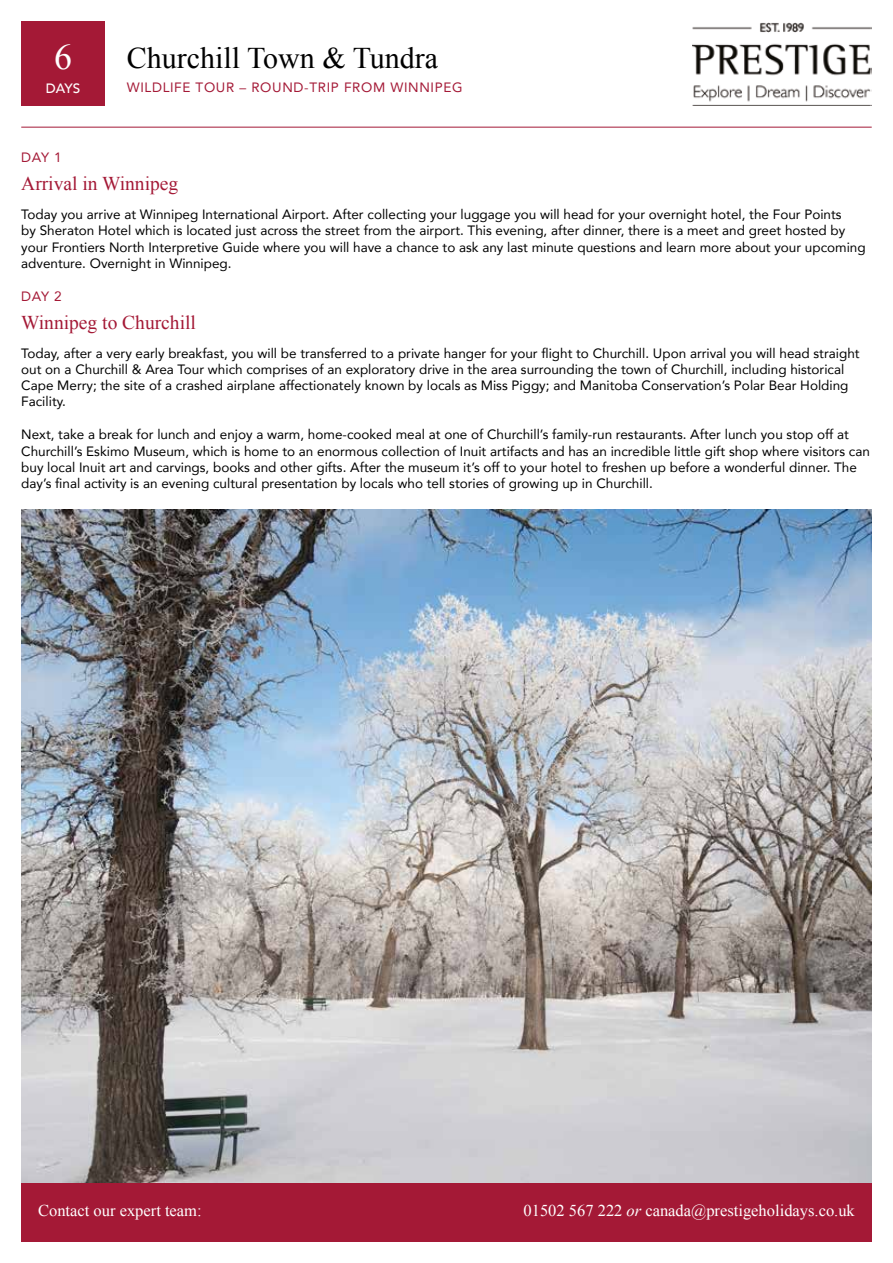
<style>
.page{position:relative;width:893px;height:1263px;background:#fff}
.page>*{position:absolute;margin:0;border:0;box-sizing:border-box;transform-origin:0 0}
.t1{font:36px "Times New Roman";color:#fff}
.t2{font:30px "Times New Roman";color:#000}
.Heading_Trip{font:19.5px "Times New Roman";color:#a41936}
.Body_Text_Contact{font:16.5px "Times New Roman";color:#fff}
.Body_Text{font:13.5px/16.2px "Avenir";color:#000}
.Heading_Day{font:13.5px "Avenir";letter-spacing:.05em;color:#a41936}
.t3{font:500 13.5px "Avenir";color:#fff}
.s1{font-style:italic}
</style>
<div class="page">
<img style="left:693px;top:22px;width:179px;height:83px">
<div style="left:21px;top:21px;width:84px;height:85px;background:#a41936"></div>
<div style="left:21px;top:1183px;width:851px;height:59px;background:#a41936"></div>
<hr style="left:21px;top:127px;width:851px;height:1px;background:#a41936">
<img style="left:21px;top:509px;width:850px;height:674px">
<h1 class="t1" style="left:54px;top:33px;width:19px">6</h1>
<p class="t3" style="left:46px;top:76px;width:36px">DAYS</p>
<h2 class="t2" style="left:127px;top:37px;width:313px">Churchill Town &amp; Tundra</h2>
<p class="Heading_Day" style="left:127px;top:77px;width:337px">WILDLIFE TOUR – ROUND-TRIP FROM WINNIPEG</p>
<p class="Heading_Day" style="left:21px;top:147px;width:42px">DAY 1</p>
<p class="Heading_Trip" style="left:21px;top:170px;width:159px">Arrival in Winnipeg</p>
<p class="Body_Text" style="left:21px;top:206px;width:846px">Today you arrive at Winnipeg International Airport. After collecting your luggage you will head for your overnight hotel, the Four Points<br>by Sheraton Hotel which is located just across the street from the airport. This evening, after dinner, there is a meet and greet hosted by your Frontiers North Interpretive Guide where you will have a chance to ask any last minute questions and learn more about your upcoming adventure. Overnight in Winnipeg.</p>
<p class="Heading_Day" style="left:21px;top:285px;width:42px">DAY 2</p>
<p class="Heading_Trip" style="left:21px;top:309px;width:176px">Winnipeg to Churchill</p>
<p class="Body_Text" style="left:21px;top:344px;width:840px">Today, after a very early breakfast, you will be transferred to a private hanger for your flight to Churchill. Upon arrival you will head straight out on a Churchill &amp; Area Tour which comprises of an exploratory drive in the area surrounding the town of Churchill, including historical Cape Merry; the site of a crashed airplane affectionately known by locals as Miss Piggy; and Manitoba Conservation’s Polar Bear Holding Facility.</p>
<p class="Body_Text" style="left:21px;top:426px;width:850px">Next, take a break for lunch and enjoy a warm, home-cooked meal at one of Churchill’s family-run restaurants. After lunch you stop off at Churchill’s Eskimo Museum, which is home to an enormous collection of Inuit artifacts and has an incredible little gift shop where visitors can buy local Inuit art and carvings, books and other gifts. After the museum it’s off to your hotel to freshen up before a wonderful dinner. The day’s final activity is an evening cultural presentation by locals who tell stories of growing up in Churchill.</p>
<p class="Body_Text_Contact" style="left:38px;top:1200px;width:165px">Contact our expert team:</p>
<p class="Body_Text_Contact" style="left:523px;top:1200px;width:333px">01502 567 222 <span class="s1">or</span> canada@prestigeholidays.co.uk</p>
</div>
